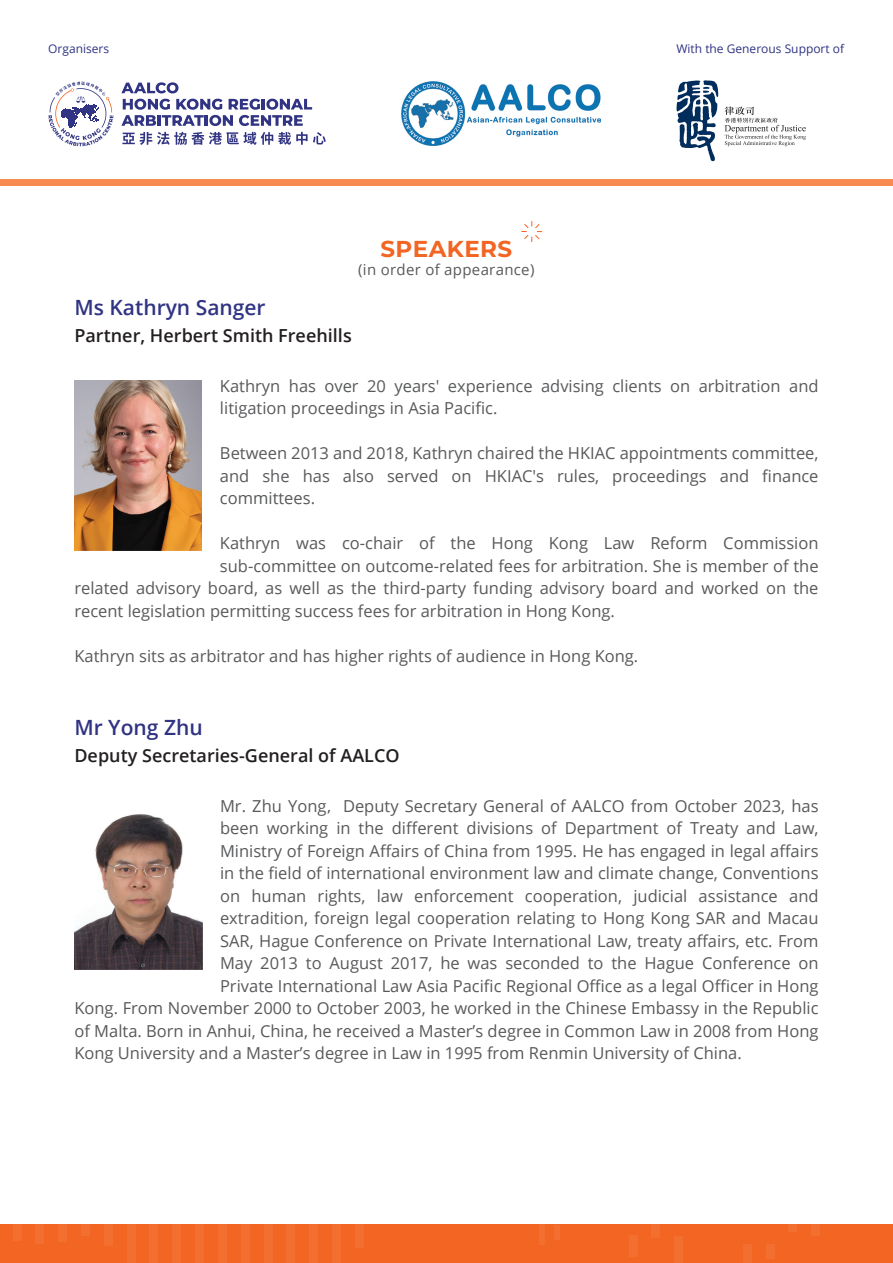
<style>
.page{position:relative;width:893px;height:1263px;background:#fff}
.page>*{position:absolute;margin:0;border:0;box-sizing:border-box;transform-origin:0 0}
.t1{font:700 22.95px "Montserrat";letter-spacing:.02em;color:#f26522}
.t2{font:600 21px "Open Sans";color:#303483}
.t3{font:600 18px "Open Sans";color:#231f20}
.t4{font:16.5px/22.5px "Open Sans";color:#58595b}
.t5{font:15px "Open Sans";letter-spacing:.02em;color:#58595b}
.t6{font:12px "Open Sans";color:#303483}
.s1{font-family:"Koz Go Pr 6 N"}
</style>
<div class="page">
<div style="left:0;top:1224px;width:893px;height:39px;background:#f26522"></div>
<div style="left:13px;top:1067px;width:8px;height:174px;background:#fff"></div>
<div style="left:36px;top:1038px;width:8px;height:206px;background:#fff"></div>
<div style="left:59px;top:1041px;width:8px;height:201px;background:#fff"></div>
<div style="left:81px;top:1032px;width:9px;height:204px;background:#fff"></div>
<div style="left:104px;top:1032px;width:8px;height:213px;background:#fff"></div>
<svg style="left:127px;top:1224px;width:8px;height:39px"></svg>
<svg style="left:150px;top:1224px;width:8px;height:39px"></svg>
<svg style="left:173px;top:1224px;width:8px;height:39px"></svg>
<svg style="left:195px;top:1224px;width:9px;height:39px"></svg>
<svg style="left:218px;top:1224px;width:8px;height:39px"></svg>
<svg style="left:241px;top:1224px;width:8px;height:39px"></svg>
<svg style="left:264px;top:1224px;width:8px;height:39px"></svg>
<svg style="left:287px;top:1224px;width:8px;height:39px"></svg>
<svg style="left:310px;top:1224px;width:8px;height:39px"></svg>
<svg style="left:332px;top:1224px;width:9px;height:39px"></svg>
<svg style="left:355px;top:1224px;width:8px;height:24px"></svg>
<svg style="left:539px;top:1224px;width:6px;height:21px"></svg>
<div style="left:629px;top:1236px;width:8px;height:21px;background:#f26f30"></div>
<div style="left:652px;top:938px;width:8px;height:300px;background:#fff"></div>
<div style="left:675px;top:1236px;width:8px;height:27px;background:#f26f30"></div>
<div style="left:743px;top:1244px;width:8px;height:19px;background:#f26f30"></div>
<div style="left:555px;top:1225px;width:5px;height:15px;background:#f26f30"></div>
<div style="left:766px;top:1244px;width:8px;height:14px;background:#f26f30"></div>
<svg style="left:789px;top:1224px;width:8px;height:8px"></svg>
<svg style="left:812px;top:1224px;width:8px;height:11px"></svg>
<div style="left:0;top:179px;width:893px;height:7px;background:#f68a50"></div>
<img style="left:402px;top:82px;width:199px;height:64px">
<svg style="left:121px;top:82px;width:57px;height:11px"></svg>
<svg style="left:121px;top:99px;width:191px;height:27px"></svg>
<svg style="left:122px;top:132px;width:204px;height:13px"></svg>
<svg style="left:48px;top:82px;width:65px;height:64px"></svg>
<svg style="left:676px;top:80px;width:42px;height:81px"></svg>
<svg style="left:725px;top:106px;width:81px;height:40px"></svg>
<img style="left:74px;top:380px;width:128px;height:171px">
<img style="left:74px;top:814px;width:128px;height:156px">
<svg style="left:521px;top:221px;width:21px;height:21px"></svg>
<p class="t6" style="left:48px;top:40px;width:62px">Organisers</p>
<p class="t6" style="left:676px;top:40px;width:169px">With the Generous Support of</p>
<h1 class="t1" style="left:380px;top:232px;width:133px">SPEAKERS</h1>
<p class="t5" style="left:358px;top:259px;width:178px">(in order of appearance)</p>
<p class="t2" style="left:74px;top:293px;width:193px">Ms Kathryn Sanger</p>
<p class="t3" style="left:74px;top:323px;width:279px">Partner, Herbert Smith Freehills</p>
<p class="t4" style="left:220px;top:374px;width:600px">Kathryn has over 20 years' experience advising clients on arbitration and litigation proceedings in Asia Pacific.</p>
<p class="t4" style="left:220px;top:442px;width:600px;text-align:justify">Between 2013 and 2018, Kathryn chaired the HKIAC appointments committee, and she has also served on HKIAC's rules, proceedings and finance committees.</p>
<p class="t4" style="left:220px;top:532px;width:600px">Kathryn was co-chair of the Hong Kong Law Reform Commission</p>
<p class="t4" style="left:220px;top:554px;width:600px">sub-committee on outcome-related fees for arbitration. She is member of the</p>
<p class="t4" style="left:74px;top:577px;width:746px">related advisory board, as well as the third-party funding advisory board and worked on the</p>
<p class="t4" style="left:74px;top:599px;width:542px">recent legislation permitting success fees for arbitration in Hong Kong.</p>
<p class="t4" style="left:74px;top:644px;width:565px">Kathryn sits as arbitrator and has higher rights of audience in Hong Kong.</p>
<p class="t2" style="left:74px;top:713px;width:130px">Mr Yong Zhu</p>
<p class="t3" style="left:74px;top:743px;width:327px">Deputy Secretaries-General of AALCO</p>
<p class="t4" style="left:220px;top:794px;width:600px">Mr. Zhu Yong<span class="s1">，</span>Deputy Secretary General of AALCO from October 2023, has</p>
<p class="t4" style="left:220px;top:816px;width:600px">been working in the different divisions of Department of Treaty and Law,</p>
<p class="t4" style="left:220px;top:839px;width:600px">Ministry of Foreign Affairs of China from 1995. He has engaged in legal affairs</p>
<p class="t4" style="left:220px;top:861px;width:600px">in the field of international environment law and climate change, Conventions</p>
<p class="t4" style="left:220px;top:884px;width:600px">on human rights, law enforcement cooperation, judicial assistance and</p>
<p class="t4" style="left:220px;top:906px;width:600px">extradition, foreign legal cooperation relating to Hong Kong SAR and Macau</p>
<p class="t4" style="left:220px;top:929px;width:600px">SAR, Hague Conference on Private International Law, treaty affairs, etc. From</p>
<p class="t4" style="left:220px;top:951px;width:600px">May 2013 to August 2017, he was seconded to the Hague Conference on</p>
<p class="t4" style="left:220px;top:974px;width:600px">Private International Law Asia Pacific Regional Office as a legal Officer in Hong</p>
<p class="t4" style="left:74px;top:996px;width:746px">Kong. From November 2000 to October 2003, he worked in the Chinese Embassy in the Republic</p>
<p class="t4" style="left:74px;top:1019px;width:746px">of Malta. Born in Anhui, China, he received a Master’s degree in Common Law in 2008 from Hong</p>
<p class="t4" style="left:74px;top:1041px;width:669px">Kong University and a Master’s degree in Law in 1995 from Renmin University of China.</p>
</div>
